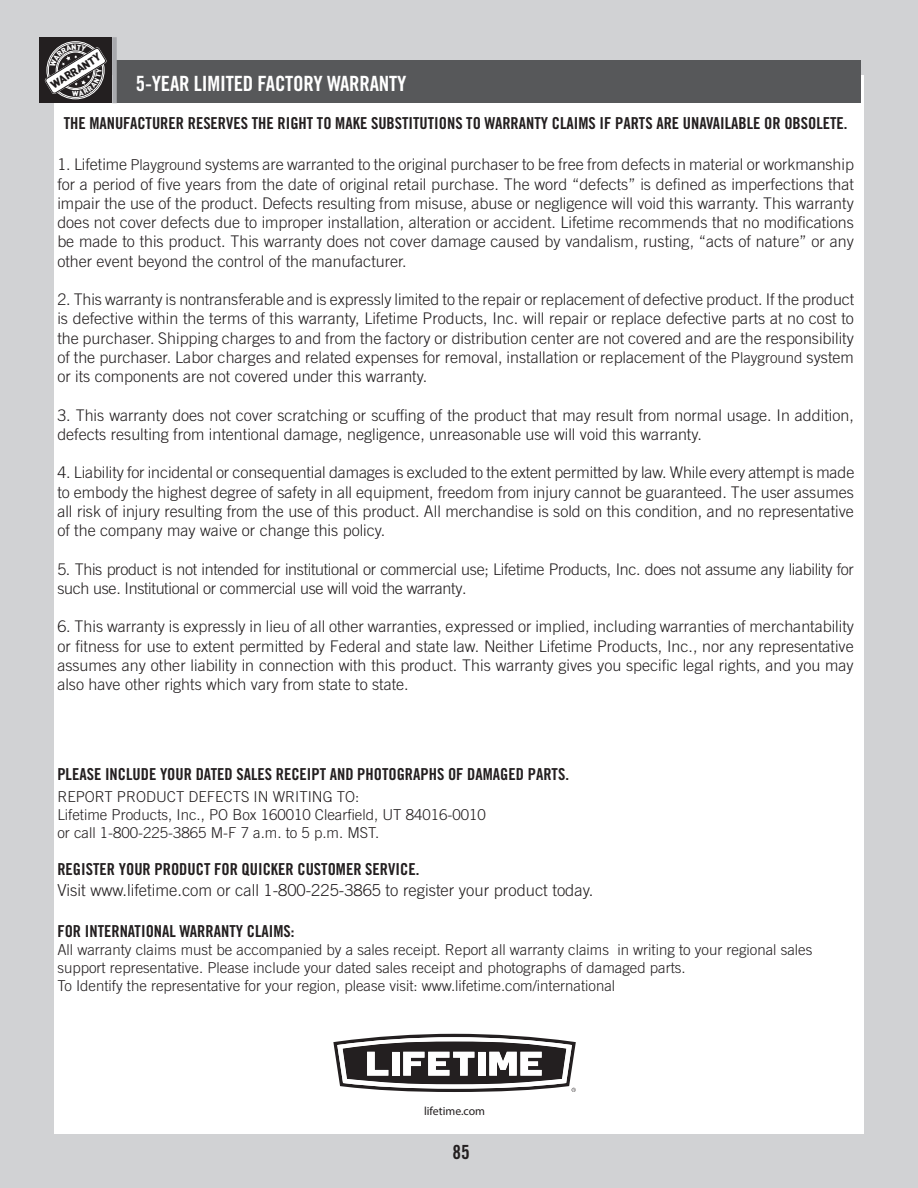
<style>
.page{position:relative;width:918px;height:1188px;background:#d1d2d4}
.page>*{position:absolute;margin:0;border:0;box-sizing:border-box;transform-origin:0 0}
.t1{font:21px "Trade Gothic LT Std Bd Cn 20";letter-spacing:-.01em;color:#fff}
.t2{font:19.5px "Trade Gothic LT Std Bd Cn 20";color:#231f20}
.t3{font:16.5px "Trade Gothic LT Std Bd Cn 20";color:#231f20}
.t4{font:300 16.5px "Trade Gothic LT Std";color:#231f20}
.t5{font:300 16.05px/19.2px "Trade Gothic LT Std";color:#231f20;text-align:justify}
.t6{font:300 16.05px/19.2px "Trade Gothic LT Std";letter-spacing:-.02em;color:#231f20}
.t7{font:300 15px/18px "Trade Gothic LT Std";color:#231f20}
.t8{font:11.85px "Myriad Pro";color:#231f20}
.t9{font:900 10.8px "DIN";color:#201d1e}
.t10{font:900 7.05px "DIN";color:#fff}
.s1{font-size:15px}
</style>
<div class="page">
<div style="left:54px;top:76px;width:810px;height:1058px;background:#fff"></div>
<div style="left:117px;top:60px;width:744px;height:43px;background:#57585a"></div>
<div style="left:39px;top:37px;width:73px;height:66px;background:#231f20"></div>
<div style="left:112px;top:37px;width:5px;height:66px;background:#a8a9ad"></div>
<svg style="left:333px;top:1034px;width:243px;height:58px"></svg>
<svg style="left:44px;top:44px;width:63px;height:52px"></svg>
<p class="t9" style="left:48px;top:79px;width:58px;rotate:-32deg">WARRANTY</p>
<h1 class="t1" style="left:136px;top:76px;width:272px">5-YEAR LIMITED FACTORY WARRANTY</h1>
<p class="t3" style="left:64px;top:118px;width:785px">THE MANUFACTURER RESERVES THE RIGHT TO MAKE SUBSTITUTIONS TO WARRANTY CLAIMS IF PARTS ARE UNAVAILABLE OR OBSOLETE.</p>
<p class="t5" style="left:57px;top:157px;width:798px">1. Lifetime <span class="s1">Playground</span> systems are warranted to the original purchaser to be free from defects in material or workmanship for a period of five years from the date of original retail purchase. The word “defects” is defined as imperfections that impair the use of the product. Defects resulting from misuse, abuse or negligence will void this warranty. This warranty does not cover defects due to improper installation, alteration or accident. Lifetime recommends that no modifications be made to this product. This warranty does not cover damage caused by vandalism, rusting, “acts of nature” or any other event beyond the control of the manufacturer.</p>
<p class="t5" style="left:57px;top:292px;width:798px">2. This warranty is nontransferable and is expressly limited to the repair or replacement of defective product. If the product is defective within the terms of this warranty, Lifetime Products, Inc. will repair or replace defective parts at no cost to the purchaser. Shipping charges to and from the factory or distribution center are not covered and are the responsibility of the purchaser. Labor charges and related expenses for removal, installation or replacement of the <span class="s1">Playground</span> system or its components are not covered under this warranty.</p>
<p class="t5" style="left:57px;top:407px;width:798px">3. This warranty does not cover scratching or scuffing of the product that may result from normal usage. In addition, defects resulting from intentional damage, negligence, unreasonable use will void this warranty.</p>
<p class="t5" style="left:57px;top:465px;width:799px">4. Liability for incidental or consequential damages is excluded to the extent permitted by law. While every attempt is made to embody the highest degree of safety in all equipment, freedom from injury cannot be guaranteed. The user assumes all risk of injury resulting from the use of this product. All merchandise is sold on this condition, and no representative of the company may waive or change this policy.</p>
<p class="t6" style="left:57px;top:561px;width:798px">5. This product is not intended for institutional or commercial use; Lifetime Products, Inc. does not assume any liability for such use. Institutional or commercial use will void the warranty.</p>
<p class="t5" style="left:57px;top:619px;width:798px">6. This warranty is expressly in lieu of all other warranties, expressed or implied, including warranties of merchantability or fitness for use to extent permitted by Federal and state law. Neither Lifetime Products, Inc., nor any representative assumes any other liability in connection with this product. This warranty gives you specific legal rights, and you may also have other rights which vary from state to state.</p>
<p class="t10" style="left:72px;top:89px;width:8px">W</p>
<p class="t3" style="left:57px;top:769px;width:513px">PLEASE INCLUDE YOUR DATED SALES RECEIPT AND PHOTOGRAPHS OF DAMAGED PARTS.</p>
<p class="t7" style="left:57px;top:789px;width:430px">REPORT PRODUCT DEFECTS IN WRITING TO:<br>Lifetime Products, Inc., PO Box 160010 Clearfield, UT 84016-0010 or call 1-800-225-3865 M-F 7 a.m. to 5 p.m. MST.</p>
<p class="t3" style="left:57px;top:864px;width:363px">REGISTER YOUR PRODUCT FOR QUICKER CUSTOMER SERVICE.</p>
<p class="t4" style="left:57px;top:885px;width:538px">Visit www.lifetime.com or call 1-800-225-3865 to register your product today.</p>
<p class="t3" style="left:57px;top:925px;width:239px">FOR INTERNATIONAL WARRANTY CLAIMS:</p>
<p class="t7" style="left:57px;top:942px;width:757px">All warranty claims must be accompanied by a sales receipt. Report all warranty claims in writing to your regional sales support representative. Please include your dated sales receipt and photographs of damaged parts.<br>To Identify the representative for your region, please visit: www.lifetime.com/international</p>
<p class="t8" style="left:424px;top:1104px;width:63px">lifetime.com</p>
<p class="t2" style="left:453px;top:1146px;width:19px">85</p>
</div>
